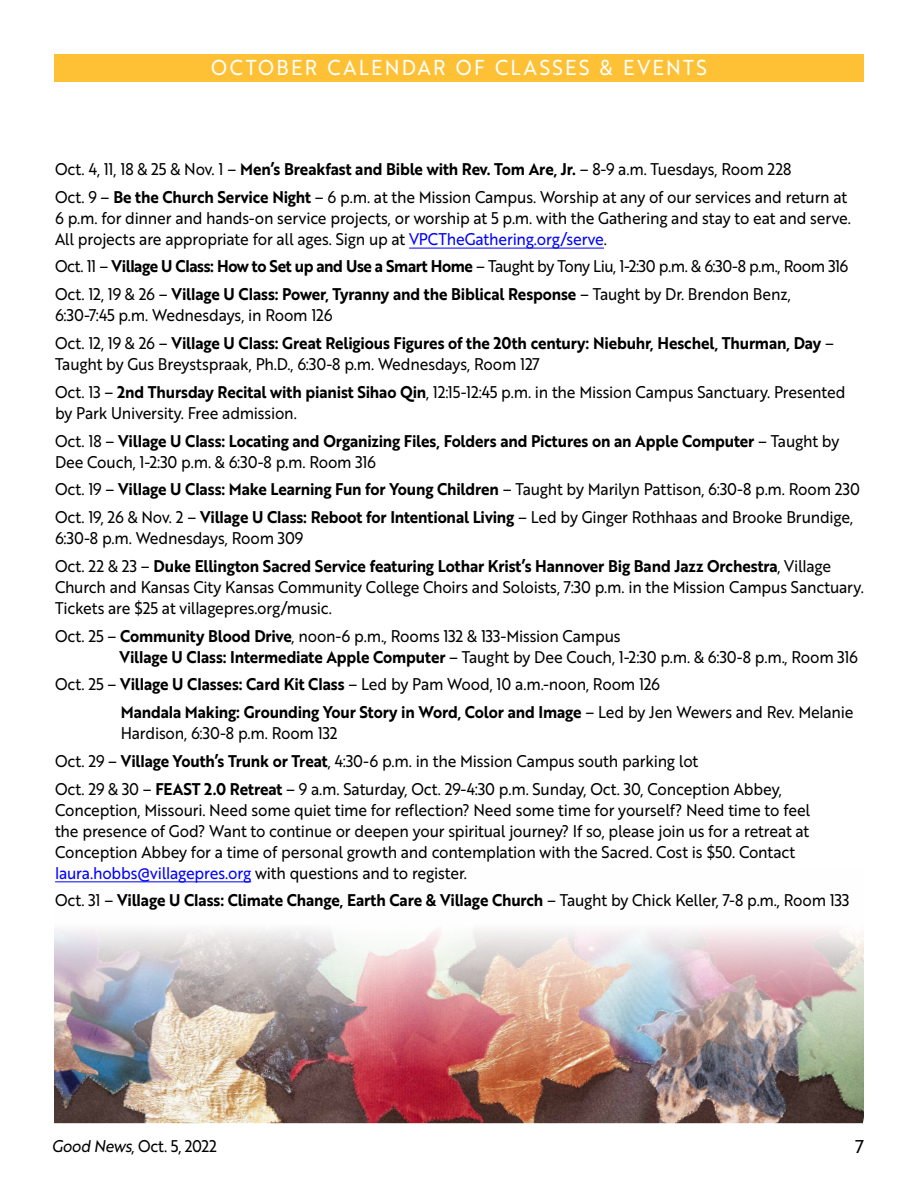
<style>
.page{position:relative;width:918px;height:1188px;background:#fff}
.page>*{position:absolute;margin:0;border:0;box-sizing:border-box;transform-origin:0 0}
.t1{font:21px "Brother 1816 Regular";letter-spacing:.12em;color:#fff;scale:.93 1}
.t2{font:18px "Brother 1816 Regular";color:#000}
.t3{font:16.5px/27.8px "Brother 1816 Regular";letter-spacing:-.01em;color:#000;scale:.93 1}
.t4{font:16.5px "Brother 1816 Bold";letter-spacing:-.01em;color:#000;scale:.93 1}
.t5{font:16.5px "Brother 1816 Regular";letter-spacing:-.035em;color:#000;scale:.93 1}
.s1{font-family:"Brother 1816 Bold"}
.s2{color:#00f}
.s3{font-family:"Brother 1816 Regular"}
.s4{font-family:"Brother 1816 Regular Italic"}
</style>
<div class="page">
<img style="left:54px;top:881px;width:810px;height:242px">
<div style="left:54px;top:54px;width:810px;height:28px;background:#fec136"></div>
<hr style="left:409px;top:248px;width:195px;height:1px;background:#00f">
<hr style="left:55px;top:882px;width:196px;height:1px;background:#00f">
<p class="t1" style="left:211px;top:52px;width:535px">OCTOBER CALENDAR OF CLASSES &amp; EVENTS</p>
<p class="t3" style="left:55px;top:155px;width:853px">Oct. 4, 11, 18 &amp; 25 &amp; Nov. 1 – <span class="s1">Men’s Breakfast and Bible with Rev. Tom Are, Jr.</span> – 8-9 a.m. Tuesdays, Room 228<br>Oct. 9 – <span class="s1">Be the Church Service Night</span> – 6 p.m. at the Mission Campus. Worship at any of our services and return at</p>
<p class="t3" style="left:55px;top:207px;width:857px;line-height:21px">6 p.m. for dinner and hands-on service projects, or worship at 5 p.m. with the Gathering and stay to eat and serve.<br>All projects are appropriate for all ages. Sign up at <span class="s2">VPCTheGathering.org/serve</span>.</p>
<p class="t5" style="left:55px;top:254px;width:855px">Oct. 11 – <span class="s1">Village U Class: How to Set up and Use a Smart Home</span> – Taught by Tony Liu, 1-2:30 p.m. &amp; 6:30-8 p.m., Room 316</p>
<p class="t4" style="left:55px;top:282px;width:793px"><span class="s3">Oct. 12, 19 &amp; 26 –</span> Village U Class: Power, Tyranny and the Biblical Response <span class="s3">– Taught by Dr. Brendon Benz,</span></p>
<p class="t3" style="left:55px;top:301px;width:300px">6:30-7:45 p.m. Wednesdays, in Room 126</p>
<p class="t4" style="left:55px;top:331px;width:839px"><span class="s3">Oct. 12, 19 &amp; 26 –</span> Village U Class: Great Religious Figures of the 20th century: Niebuhr, Heschel, Thurman, Day <span class="s3">–</span></p>
<p class="t3" style="left:55px;top:350px;width:852px">Taught by Gus Breystspraak, Ph.D., 6:30-8 p.m. Wednesdays, Room 127<br>Oct. 13 – <span class="s1">2nd Thursday Recital with pianist Sihao Qin</span>, 12:15-12:45 p.m. in the Mission Campus Sanctuary. Presented</p>
<p class="t3" style="left:55px;top:398px;width:261px">by Park University. Free admission.</p>
<p class="t4" style="left:55px;top:428px;width:845px"><span class="s3">Oct. 18 –</span> Village U Class: Locating and Organizing Files, Folders and Pictures on an Apple Computer <span class="s3">– Taught by</span></p>
<p class="t3" style="left:55px;top:447px;width:867px">Dee Couch, 1-2:30 p.m. &amp; 6:30-8 p.m. Room 316<br>Oct. 19 – <span class="s1">Village U Class: Make Learning Fun for Young Children</span> – Taught by Marilyn Pattison, 6:30-8 p.m. Room 230<br>Oct. 19, 26 &amp; Nov. 2 – <span class="s1">Village U Class: Reboot for Intentional Living</span> – Led by Ginger Rothhaas and Brooke Brundige,</p>
<p class="t3" style="left:55px;top:524px;width:268px">6:30-8 p.m. Wednesdays, Room 309</p>
<p class="t4" style="left:55px;top:553px;width:836px"><span class="s3">Oct. 22 &amp; 23 –</span> Duke Ellington Sacred Service featuring Lothar Krist’s Hannover Big Band Jazz Orchestra<span class="s3">, Village</span></p>
<p class="t3" style="left:55px;top:576px;width:871px;line-height:21px">Church and Kansas City Kansas Community College Choirs and Soloists, 7:30 p.m. in the Mission Campus Sanctuary.<br>Tickets are $25 at villagepres.org/music.</p>
<p class="t3" style="left:120px;top:624px;width:796px;line-height:21px;text-indent:-64px">Oct. 25 – <span class="s1">Community Blood Drive</span>, noon-6 p.m., Rooms 132 &amp; 133-Mission Campus<br><span class="s1">Village U Class: Intermediate Apple Computer</span> – Taught by Dee Couch, 1-2:30 p.m. &amp; 6:30-8 p.m., Room 316</p>
<p class="t3" style="left:55px;top:670px;width:652px">Oct. 25 – <span class="s1">Village U Classes: Card Kit Class</span> – Led by Pam Wood, 10 a.m.-noon, Room 126</p>
<p class="t4" style="left:121px;top:700px;width:789px">Mandala Making: Grounding Your Story in Word, Color and Image <span class="s3">– Led by Jen Wewers and Rev. Melanie</span></p>
<p class="t3" style="left:55px;top:719px;width:783px;text-indent:66px">Hardison, 6:30-8 p.m. Room 132<br>Oct. 29 – <span class="s1">Village Youth’s Trunk or Treat</span>, 4:30-6 p.m. in the Mission Campus south parking lot<br>Oct. 29 &amp; 30 – <span class="s1">FEAST 2.0 Retreat</span> – 9 a.m. Saturday, Oct. 29-4:30 p.m. Sunday, Oct. 30, Conception Abbey,</p>
<p class="t3" style="left:55px;top:798px;width:814px;line-height:21px">Conception, Missouri. Need some quiet time for reflection? Need some time for yourself? Need time to feel the presence of God? Want to continue or deepen your spiritual journey? If so, please join us for a retreat at Conception Abbey for a time of personal growth and contemplation with the Sacred. Cost is $50. Contact <span class="s2">laura.hobbs@villagepres.org</span> with questions and to register.</p>
<p class="t4" style="left:55px;top:888px;width:856px"><span class="s3">Oct. 31 –</span> Village U Class: Climate Change, Earth Care &amp; Village Church <span class="s3">– Taught by Chick Keller, 7-8 p.m., Room 133</span></p>
<p class="t3" style="left:52px;top:1131px;width:179px"><span class="s4">Good News</span>, Oct. 5, 2022</p>
<p class="t2" style="left:856px;top:1133px;width:10px">7</p>
</div>
